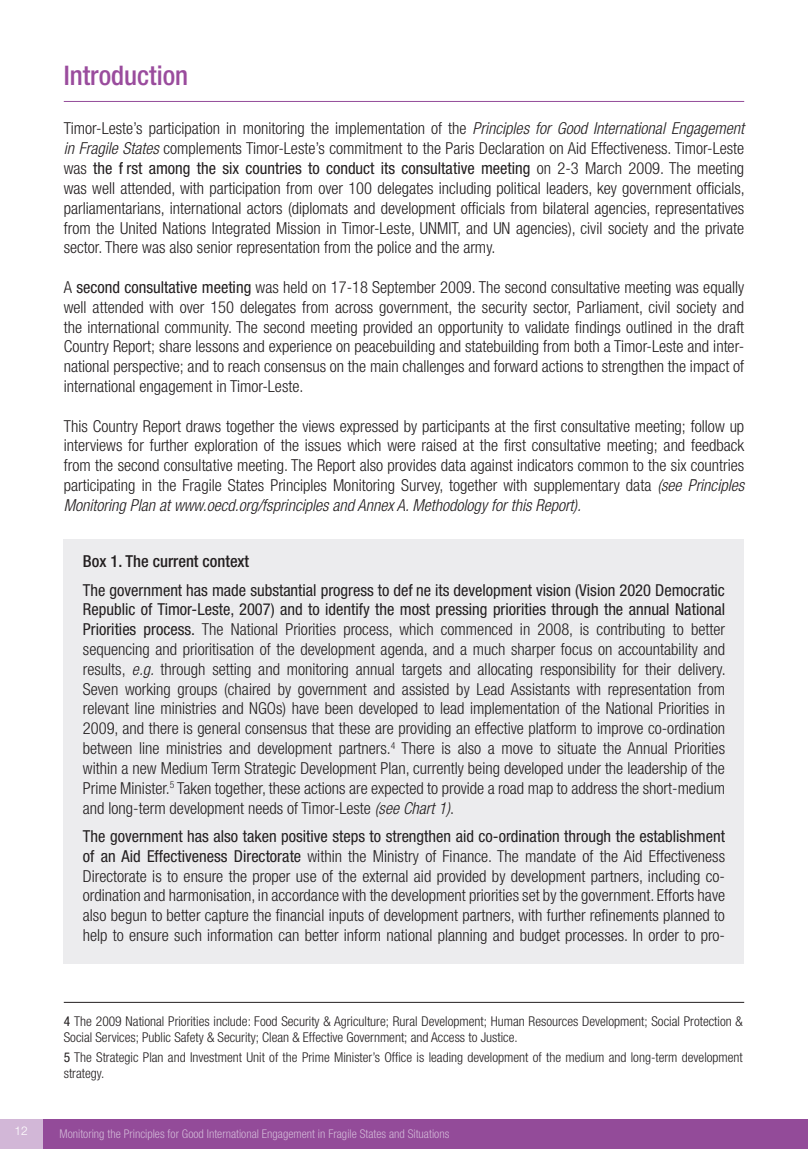
<style>
.page{position:relative;width:808px;height:1149px;background:#fff}
.page>*{position:absolute;margin:0;border:0;box-sizing:border-box;transform-origin:0 0}
.t1{font:500 condensed 27px "Helvetica Neue";color:#9a4c9d}
.t2{font:300 condensed 16.5px/19.8px "Helvetica Neue";color:#231f20;text-align:justify}
.t3{font:500 condensed 16.5px "Helvetica Neue";color:#231f20}
.t4{font:300 condensed 13.5px/16.2px "Helvetica Neue";color:#231f20}
.t5{font:300 condensed 12px "Helvetica Neue";color:#d2b7d7}
.t6{font:300 12px "Helvetica Neue";color:#fff}
.s1{font-style:italic}
.s2{font-weight:400}
</style>
<div class="page">
<div style="left:43px;top:1118px;width:765px;height:30px;background:#934b99"></div>
<div style="left:0;top:1118px;width:43px;height:30px;background:#d2b7d7"></div>
<hr style="left:64px;top:101px;width:680px;height:1px;background:#934b99">
<div style="left:64px;top:539px;width:680px;height:424px;background:#ececee"></div>
<hr style="left:64px;top:1001px;width:680px;height:1px;background:#231f20">
<h1 class="t1" style="left:64px;top:59px;width:126px">Introduction</h1>
<p class="t2" style="left:64px;top:118px;width:682px">Timor-Leste’s participation in monitoring the implementation of the <span class="s1">Principles for Good International Engagement in Fragile States</span> complements Timor-Leste’s commitment to the Paris Declaration on Aid Effectiveness. Timor-Leste was <span class="s2">the first among the six countries to conduct its consultative meeting</span> on 2-3 March 2009. The meeting was well attended, with participation from over 100 delegates including political leaders, key government officials, parliamentarians, international actors (diplomats and development officials from bilateral agencies, representatives from the United Nations Integrated Mission in Timor-Leste, UNMIT, and UN agencies), civil society and the private sector. There was also senior representation from the police and the army.</p>
<p class="t2" style="left:64px;top:277px;width:682px">A <span class="s2">second consultative meeting</span> was held on 17-18 September 2009. The second consultative meeting was equally well attended with over 150 delegates from across government, the security sector, Parliament, civil society and the international community. The second meeting provided an opportunity to validate findings outlined in the draft Country Report; share lessons and experience on peacebuilding and statebuilding from both a Timor-Leste and inter&shy;national perspective; and to reach consensus on the main challenges and forward actions to strengthen the impact of international engagement in Timor-Leste.</p>
<p class="t2" style="left:64px;top:415px;width:682px">This Country Report draws together the views expressed by participants at the first consultative meeting; follow up interviews for further exploration of the issues which were raised at the first consultative meeting; and feedback from the second consultative meeting. The Report also provides data against indicators common to the six countries participating in the Fragile States Principles Monitoring Survey, together with supplementary data <span class="s1">(see Principles Monitoring Plan at www.oecd.org/fsprinciples and Annex A. Methodology for this Report).</span></p>
<p class="t3" style="left:83px;top:551px;width:168px">Box 1. The current context</p>
<p class="t2" style="left:83px;top:579px;width:644px"><span class="s2">The government has made substantial progress to define its development vision (Vision 2020 Democratic Republic of Timor-Leste, 2007) and to identify the most pressing priorities through the annual National Priorities process.</span> The National Priorities process, which commenced in 2008, is contributing to better sequencing and prioritisation of the development agenda, and a much sharper focus on accountability and results, <span class="s1">e.g.</span> through setting and monitoring annual targets and allocating responsibility for their delivery.<br>Seven working groups (chaired by government and assisted by Lead Assistants with representation from relevant line ministries and NGOs) have been developed to lead implementation of the National Priorities in 2009, and there is general consensus that these are providing an effective platform to improve co-ordination between line ministries and development partners.<sup>4</sup> There is also a move to situate the Annual Priorities within a new Medium Term Strategic Development Plan, currently being developed under the leadership of the Prime Minister.<sup>5</sup> Taken together, these actions are expected to provide a road map to address the short-medium and long-term development needs of Timor-Leste <span class="s1">(see Chart 1)</span>.</p>
<p class="t2" style="left:83px;top:825px;width:644px"><span class="s2">The government has also taken positive steps to strengthen aid co-ordination through the establishment of an Aid Effectiveness Directorate</span> within the Ministry of Finance. The mandate of the Aid Effectiveness Directorate is to ensure the proper use of the external aid provided by development partners, including co&shy;ordination and harmonisation, in accordance with the development priorities set by the government. Efforts have also begun to better capture the financial inputs of development partners, with further refinements planned to help to ensure such information can better inform national planning and budget processes. In order to pro-</p>
<p class="t4" style="left:64px;top:1012px;width:680px"><span class="s2">4</span> The 2009 National Priorities include: Food Security &amp; Agriculture; Rural Development; Human Resources Development; Social Protection &amp;<br>Social Services; Public Safety &amp; Security; Clean &amp; Effective Government; and Access to Justice.</p>
<p class="t4" style="left:64px;top:1048px;width:680px"><span class="s2">5</span> The Strategic Plan and Investment Unit of the Prime Minister’s Office is leading development of the medium and long-term development strategy.</p>
<p class="t6" style="left:15px;top:1123px;width:15px">12</p>
<p class="t5" style="left:60px;top:1126px;width:391px">Monitoring the Principles for Good International Engagement in Fragile States and Situations</p>
</div>
